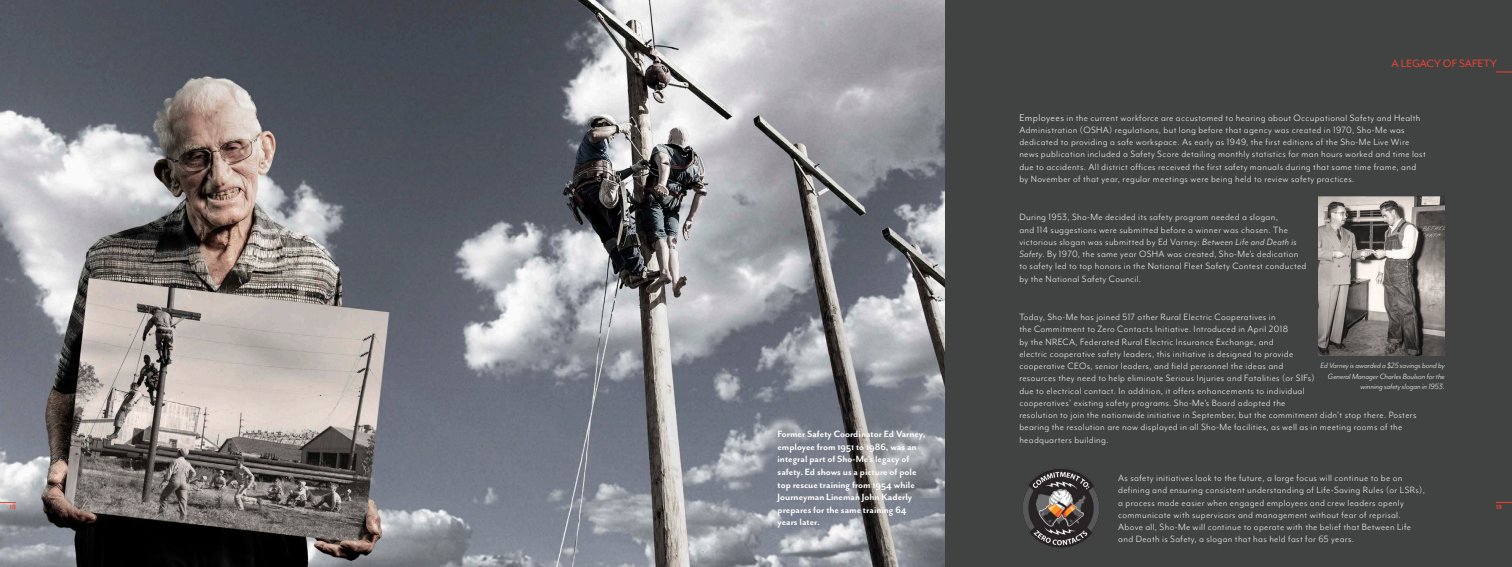
<style>
.page{position:relative;width:1512px;height:567px;background:#414343}
.page>*{position:absolute;margin:0;border:0;box-sizing:border-box;transform-origin:0 0}
.Section_Title{font:12.25px "Mr Eaves Mod OT";color:#ee4232}
.t1{font:10.5px/12.2px "Mr Eaves Mod OT";letter-spacing:.03em;color:#edeff0}
.t2{font:700 10.5px/12.6px "Mr Eaves San OT";color:#fff}
.t3{font:italic 8.75px/10.5px "Mr Eaves Mod OT";color:#edeff0;text-align:right}
.t4{font:700 7px "Mr Eaves Mod OT";color:#ee4232}
.s1{font-size:11.38px}
.s2{font-style:italic}
</style>
<div class="page">
<img style="left:1023px;top:468px;width:76px;height:80px">
<img style="left:765px;top:0;width:180px;height:567px">
<img style="left:0;top:0;width:765px;height:567px">
<img style="left:1319px;top:197px;width:126px;height:158px">
<svg style="left:1496px;top:72px;width:16px;height:1px"></svg>
<svg style="left:0;top:502px;width:16px;height:1px"></svg>
<svg style="left:1496px;top:502px;width:16px;height:1px"></svg>
<p class="Section_Title" style="left:1392px;top:56px;width:107px">A LEGACY OF SAFETY</p>
<p class="t1" style="left:1019px;top:111px;width:408px"><span class="s1">Employees</span> in the current workforce are accustomed to hearing about Occupational Safety and Health Administration (OSHA) regulations, but long before that agency was created in 1970, Sho-Me was dedicated to providing a safe workspace. As early as 1949, the first editions of the Sho-Me Live Wire news publication included a Safety Score detailing monthly statistics for man hours worked and time lost due to accidents. All district offices received the first safety manuals during that same time frame, and by November of that year, regular meetings were being held to review safety practices.</p>
<p class="t1" style="left:1019px;top:211px;width:289px">During 1953, Sho-Me decided its safety program needed a slogan,<br>and 114 suggestions were submitted before a winner was chosen. The victorious slogan was submitted by Ed Varney: <span class="s2">Between Life and Death is Safety</span>. By 1970, the same year OSHA was created, Sho-Me’s dedication to safety led to top honors in the National Fleet Safety Contest conducted by the National Safety Council.</p>
<p class="t1" style="left:1019px;top:311px;width:399px">Today, Sho-Me has joined 517 other Rural Electric Cooperatives in<br>the Commitment to Zero Contacts Initiative. Introduced in April 2018<br>by the NRECA, Federated Rural Electric Insurance Exchange, and<br>electric cooperative safety leaders, this initiative is designed to provide<br>cooperative CEOs, senior leaders, and field personnel the ideas and<br>resources they need to help eliminate Serious Injuries and Fatalities (or SIFs)<br>due to electrical contact. In addition, it offers enhancements to individual<br>cooperatives’ existing safety programs. Sho-Me’s Board adopted the<br>resolution to join the nationwide initiative in September, but the commitment didn’t stop there. Posters bearing the resolution are now displayed in all Sho-Me facilities, as well as in meeting rooms of the headquarters building.</p>
<p class="t1" style="left:1118px;top:472px;width:308px">As safety initiatives look to the future, a large focus will continue to be on defining and ensuring consistent understanding of Life-Saving Rules (or LSRs), a process made easier when engaged employees and crew leaders openly communicate with supervisors and management without fear of reprisal.<br>Above all, Sho-Me will continue to operate with the belief that Between Life and Death is Safety, a slogan that has held fast for 65 years.</p>
<p class="t3" style="left:1320px;top:360px;width:126px">Ed Varney is awarded a $25 savings bond by<br>General Manager Charles Boulson for the winning safety slogan in 1953.</p>
<p class="t2" style="left:778px;top:428px;width:149px">Former Safety Coordinator Ed Varney, employee from 1951 to 1986, was an integral part of Sho-Me’s legacy of safety. Ed shows us a picture of pole top rescue training from 1954 while<br>Journeyman Lineman John Kaderly prepares for the same training 64 years later.</p>
<p class="t4" style="left:10px;top:503px;width:8px">18</p>
<p class="t4" style="left:1496px;top:503px;width:7px">19</p>
</div>
